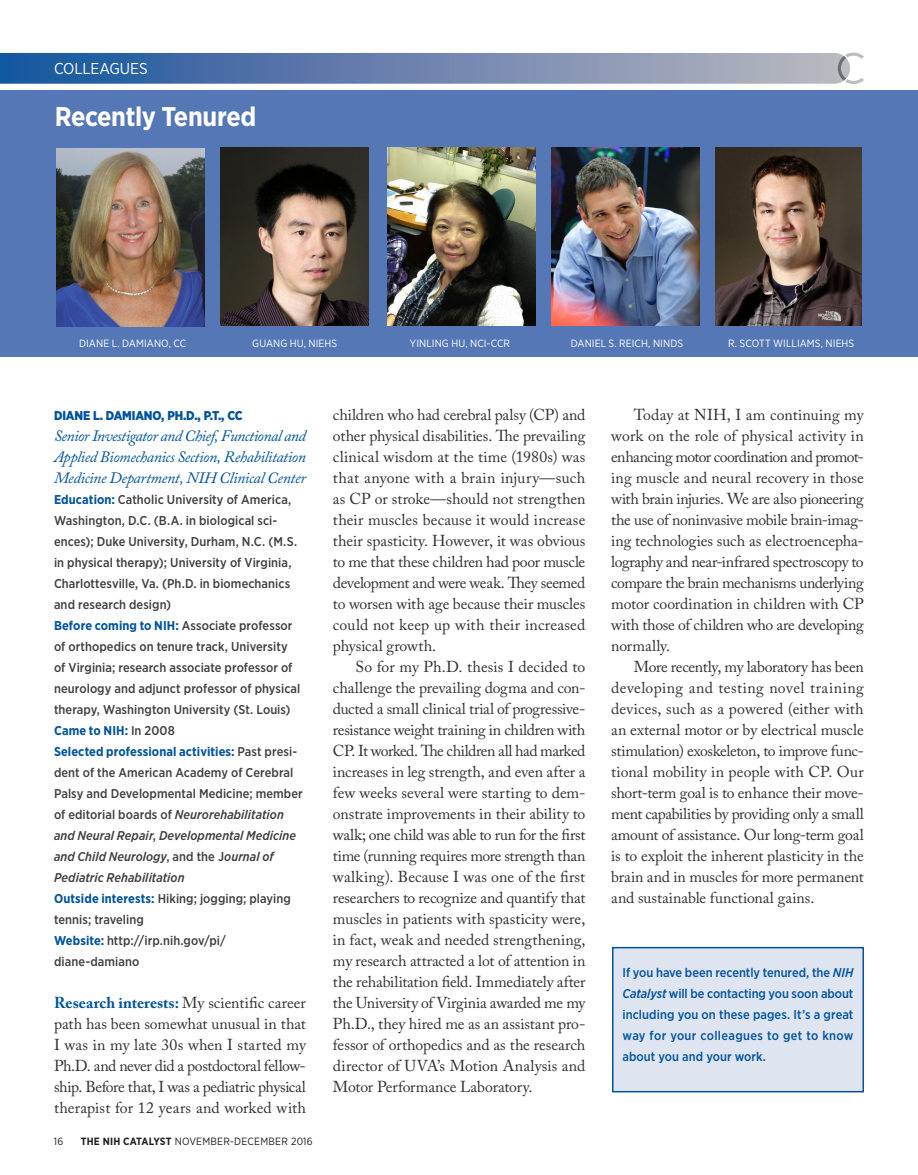
<style>
.page{position:relative;width:918px;height:1175px;background:#fff}
.page>*{position:absolute;margin:0;border:0;box-sizing:border-box;transform-origin:0 0}
.t1{font:700 27px "Gotham Narrow";letter-spacing:-.015em;color:#fff}
.t2{font:15.75px/21px "Adobe Caslon Pro";letter-spacing:-.015em;color:#312f30;text-align:justify}
.t3{font:italic 15.75px/21px "Adobe Caslon Pro";letter-spacing:-.02em;color:#01539e;text-align:justify}
.t4{font:15.75px "Gotham Narrow";letter-spacing:-.005em;color:#fff}
.t5{font:500 12.75px/21px "Gotham Narrow";letter-spacing:.005em;color:#3e3e3f}
.t6{font:500 12.75px/21px "Gotham Narrow";letter-spacing:.01em;color:#01539e;text-align:justify}
.t7{font:900 12.75px "Gotham Narrow";letter-spacing:-.01em;color:#01539e}
.t8{font:10.5px "Gotham Narrow";letter-spacing:.01em;color:#fff}
.t9{font:10.5px "Gotham Narrow";letter-spacing:.02em;color:#231f20}
.s1{font-weight:700;color:#01539e}
.s2{font-style:italic}
.s3{font-weight:700}
</style>
<div class="page">
<svg style="left:0;top:53px;width:864px;height:31px;background:#6f88b0"></svg>
<div style="left:0;top:90px;width:918px;height:267px;background:#5677b5"></div>
<img style="left:551px;top:147px;width:149px;height:179px">
<img style="left:716px;top:147px;width:146px;height:179px">
<img style="left:56px;top:148px;width:149px;height:179px">
<img style="left:387px;top:147px;width:149px;height:179px">
<img style="left:220px;top:147px;width:149px;height:178px">
<div style="left:613px;top:947px;width:250px;height:144px;background:#dfe4f1"></div>
<div style="left:612px;top:946px;width:252px;height:146px;border:2px solid #01539e"></div>
<p class="t4" style="left:54px;top:58px;width:95px">COLLEAGUES</p>
<h1 class="t1" style="left:55px;top:99px;width:203px">Recently Tenured</h1>
<p class="t8" style="left:79px;top:336px;width:109px">DIANE L. DAMIANO, CC</p>
<p class="t8" style="left:252px;top:336px;width:87px">GUANG HU, NIEHS</p>
<p class="t8" style="left:410px;top:336px;width:102px">YINLING HU, NCI-CCR</p>
<p class="t8" style="left:571px;top:336px;width:114px">DANIEL S. REICH, NINDS</p>
<p class="t8" style="left:728px;top:336px;width:128px">R. SCOTT WILLIAMS, NIEHS</p>
<p class="t7" style="left:54px;top:407px;width:190px">DIANE L. DAMIANO, PH.D., P.T., CC</p>
<p class="t3" style="left:54px;top:425px;width:254px">Senior Investigator and Chief, Functional and Applied Biomechanics Section, Rehabilitation Medicine Department, NIH Clinical Center</p>
<p class="t5" style="left:54px;top:489px;width:250px"><span class="s1">Education:</span> Catholic University of America, Washington, D.C. (B.A. in biological sci&shy;ences); Duke University, Durham, N.C. (M.S. in physical therapy); University of Virginia, Charlottesville, Va. (Ph.D. in biomechanics and research design)<br><span class="s1">Before coming to NIH:</span> Associate professor of orthopedics on tenure track, University<br>of Virginia; research associate professor of neurology and adjunct professor of physical therapy, Washington University (St. Louis)<br><span class="s1">Came to NIH:</span> In 2008<br><span class="s1">Selected professional activities:</span> Past presi&shy;dent of the American Academy of Cerebral Palsy and Developmental Medicine; member of editorial boards of <span class="s2">Neurorehabilitation and Neural Repair</span>, <span class="s2">Developmental Medicine and Child Neurology</span>, and the J<span class="s2">ournal of Pediatric Rehabilitation<br></span><span class="s1">Outside interests:</span> Hiking; jogging; playing tennis; traveling<br><span class="s1">Website:</span> http://irp.nih.gov/pi/ diane-damiano</p>
<p class="t2" style="left:54px;top:992px;width:254px"><span class="s1">Research interests:</span> My scientific career path has been somewhat unusual in that I was in my late 30s when I started my Ph.D. and never did a postdoctoral fellow&shy;ship. Before that, I was a pediatric physical therapist for 12 years and worked with</p>
<p class="t9" style="left:54px;top:1134px;width:11px">16</p>
<p class="t9" style="left:81px;top:1134px;width:233px"><span class="s3">THE NIH CATALYST</span> NOVEMBER-DECEMBER 2016</p>
<p class="t2" style="left:333px;top:404px;width:254px">children who had cerebral palsy (CP) and other physical disabilities. The prevailing clinical wisdom at the time (1980s) was that anyone with a brain injury—such as CP or stroke—should not strengthen their muscles because it would increase their spasticity. However, it was obvious to me that these children had poor muscle development and were weak. They seemed to worsen with age because their muscles could not keep up with their increased physical growth.</p>
<p class="t2" style="left:333px;top:656px;width:254px;text-indent:23px">So for my Ph.D. thesis I decided to challenge the prevailing dogma and con&shy;ducted a small clinical trial of progressive&shy;resistance weight training in children with CP. It worked. The children all had marked increases in leg strength, and even after a few weeks several were starting to dem&shy;onstrate improvements in their ability to walk; one child was able to run for the first time (running requires more strength than walking). Because I was one of the first researchers to recognize and quantify that muscles in patients with spasticity were, in fact, weak and needed strengthening, my research attracted a lot of attention in the rehabilitation field. Immediately after the University of Virginia awarded me my Ph.D., they hired me as an assistant pro&shy;fessor of orthopedics and as the research director of UVA’s Motion Analysis and Motor Performance Laboratory.</p>
<p class="t2" style="left:611px;top:404px;width:255px;text-indent:23px">Today at NIH, I am continuing my work on the role of physical activity in enhancing motor coordination and promot&shy;ing muscle and neural recovery in those with brain injuries. We are also pioneering the use of noninvasive mobile brain-imag&shy;ing technologies such as electroencepha&shy;lography and near-infrared spectroscopy to compare the brain mechanisms underlying motor coordination in children with CP with those of children who are developing normally.</p>
<p class="t2" style="left:611px;top:656px;width:254px;text-indent:23px">More recently, my laboratory has been developing and testing novel training devices, such as a powered (either with an external motor or by electrical muscle stimulation) exoskeleton, to improve func&shy;tional mobility in people with CP. Our short-term goal is to enhance their move&shy;ment capabilities by providing only a small amount of assistance. Our long-term goal is to exploit the inherent plasticity in the brain and in muscles for more permanent and sustainable functional gains.</p>
<p class="t6" style="left:622px;top:961px;width:233px">If you have been recently tenured, the <span class="s2">NIH Catalyst</span> will be contacting you soon about including you on these pages. It’s a great way for your colleagues to get to know about you and your work.</p>
</div>
